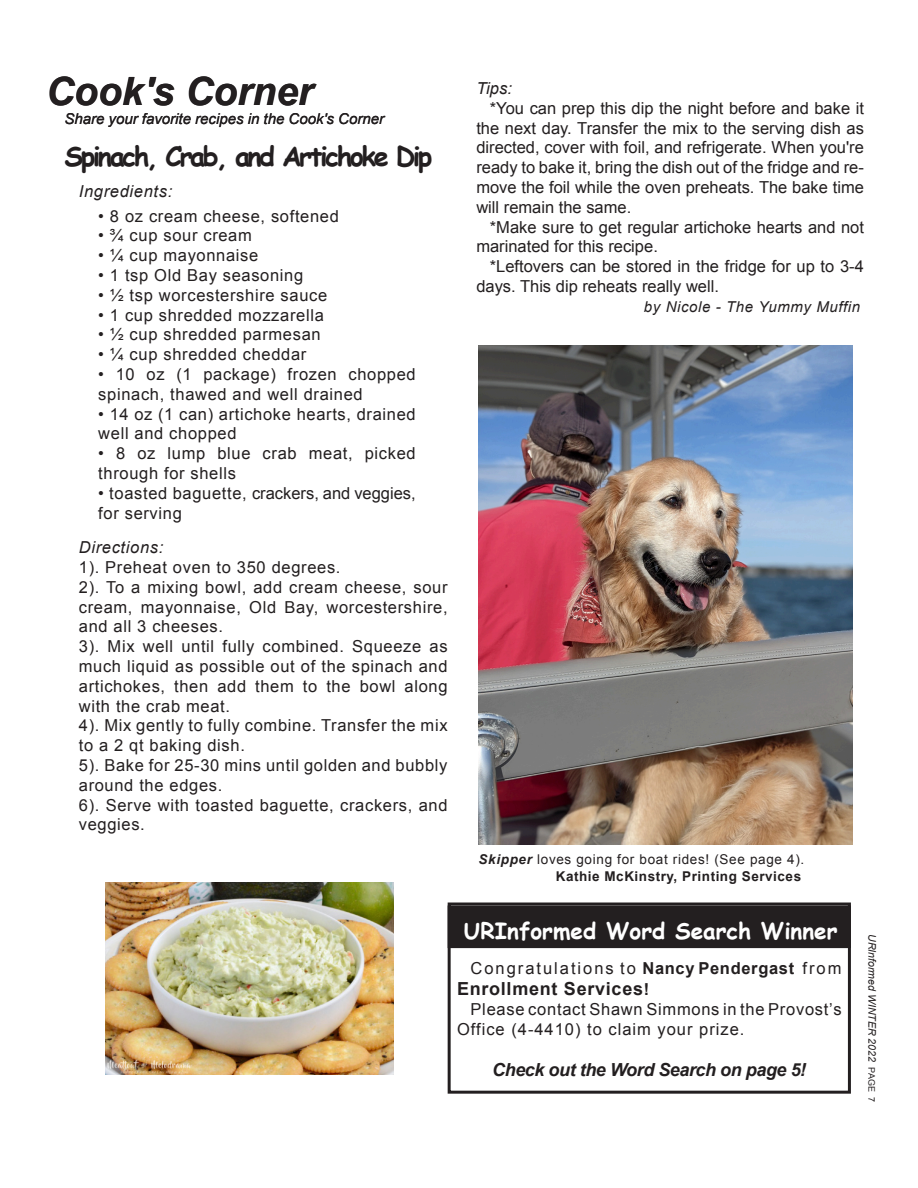
<style>
.page{position:relative;width:918px;height:1188px;background:#fff}
.page>*{position:absolute;margin:0;border:0;box-sizing:border-box;transform-origin:0 0}
.t1{font:italic 700 39px "Arial";color:#231f20}
.t2{font:700 27px "Comic Sans MS";letter-spacing:-.09em;color:#231f20}
.t3{font:700 22.5px "Comic Sans MS";color:#fff}
.t4{font:italic 700 18px "Arial";letter-spacing:-.025em;color:#231f20}
.t5{font:700 18px "Arial";letter-spacing:.04em;color:#231f20}
.t6{font:16.5px/19.8px "Arial";letter-spacing:.04em;color:#231f20}
.t7{font:16.5px/19.8px "Arial";color:#231f20}
.t8{font:16.5px "Arial";letter-spacing:.12em;color:#231f20}
.t9{font:italic 16.5px "Arial";letter-spacing:.04em;color:#231f20}
.t10{font:italic 15px "Arial";color:#231f20}
.t11{font:italic 15px "Arial";letter-spacing:.04em;color:#231f20}
.t12{font:13.5px "Arial";letter-spacing:.05em;color:#231f20}
.t13{font:700 13.5px "Arial";letter-spacing:.04em;color:#231f20}
.t14{font:italic 10.5px "Arial";letter-spacing:-.005em;color:#231f20}
.s1{font-weight:700;font-style:italic}
.s2{font-weight:700}
.s3{font-size:16.5px}
.s4{font-style:normal;font-size:9px}
</style>
<div class="page">
<div style="left:448px;top:906px;width:402px;height:41px;background:#231f20"></div>
<div style="left:448px;top:906px;width:403px;height:42px;border:2px solid #231f20"></div>
<div style="left:448px;top:903px;width:403px;height:191px;border:3px solid #231f20"></div>
<img style="left:478px;top:346px;width:375px;height:499px">
<img style="left:105px;top:882px;width:289px;height:192px">
<p class="t1" style="left:46px;top:66px;width:269px">Cook's Corner</p>
<p class="t10" style="left:64px;top:109px;width:321px">Share your favorite recipes in the Cook's Corner</p>
<p class="t2" style="left:65px;top:137px;width:369px">Spinach, Crab, and Artichoke Dip</p>
<p class="t9" style="left:79px;top:180px;width:95px">Ingredients:</p>
<p class="t6" style="left:98px;top:206px;width:242px">• 8 oz cream cheese, softened</p>
<p class="t6" style="left:98px;top:226px;width:155px">• ¾ cup sour cream</p>
<p class="t6" style="left:98px;top:246px;width:162px">• ¼ cup mayonnaise</p>
<p class="t6" style="left:98px;top:266px;width:207px">• 1 tsp Old Bay seasoning</p>
<p class="t6" style="left:98px;top:285px;width:231px">• ½ tsp worcestershire sauce</p>
<p class="t6" style="left:98px;top:305px;width:227px">• 1 cup shredded mozzarella</p>
<p class="t6" style="left:98px;top:325px;width:224px">• ½ cup shredded parmesan</p>
<p class="t6" style="left:98px;top:345px;width:210px">• ¼ cup shredded cheddar</p>
<p class="t6" style="left:98px;top:365px;width:319px">• 10 oz (1 package) frozen chopped spinach, thawed and well drained</p>
<p class="t6" style="left:98px;top:404px;width:319px">• 14 oz (1 can) artichoke hearts, drained well and chopped</p>
<p class="t6" style="left:98px;top:444px;width:319px">• 8 oz lump blue crab meat, picked through for shells</p>
<p class="t6" style="left:98px;top:483px;width:319px">• toasted baguette, crackers, and veggies, for serving</p>
<p class="t9" style="left:79px;top:537px;width:86px">Directions:</p>
<p class="t6" style="left:79px;top:557px;width:263px">1). Preheat oven to 350 degrees.</p>
<p class="t6" style="left:79px;top:577px;width:370px;text-align:justify">2). To a mixing bowl, add cream cheese, sour cream, mayonnaise, Old Bay, worcestershire, and all 3 cheeses.</p>
<p class="t6" style="left:79px;top:637px;width:370px;text-align:justify">3). Mix well until fully combined. Squeeze as much liquid as possible out of the spinach and artichokes, then add them to the bowl along with the crab meat.</p>
<p class="t6" style="left:79px;top:716px;width:370px">4). Mix gently to fully combine. Transfer the mix to a 2 qt baking dish.</p>
<p class="t6" style="left:79px;top:755px;width:370px">5). Bake for 25-30 mins until golden and bubbly around the edges.</p>
<p class="t6" style="left:79px;top:795px;width:370px">6). Serve with toasted baguette, crackers, and veggies.</p>
<p class="t9" style="left:476px;top:77px;width:37px">Tips:</p>
<p class="t6" style="left:476px;top:98px;width:389px;text-align:justify;text-indent:13px">*You can prep this dip the night before and bake it the next day. Transfer the mix to the serving dish as directed, cover with foil, and refrigerate. When you're ready to bake it, bring the dish out of the fridge and re&shy;move the foil while the oven preheats. The bake time will remain the same.</p>
<p class="t7" style="left:476px;top:217px;width:389px;text-indent:13px">*Make sure to get regular artichoke hearts and not marinated for this recipe.</p>
<p class="t7" style="left:476px;top:257px;width:389px;text-indent:13px">*Leftovers can be stored in the fridge for up to 3-4 days. This dip reheats really well.</p>
<p class="t11" style="left:644px;top:297px;width:218px">by Nicole - The Yummy Muffin</p>
<p class="t12" style="left:478px;top:851px;width:327px"><span class="s1">Skipper</span> loves going for boat rides! (See page 4).</p>
<p class="t13" style="left:556px;top:867px;width:247px">Kathie McKinstry, Printing Services</p>
<p class="t3" style="left:464px;top:914px;width:375px">URInformed Word Search Winner</p>
<p class="t8" style="left:471px;top:957px;width:372px">Congratulations to <span class="s2">Nancy Pendergast</span> from</p>
<p class="t5" style="left:457px;top:977px;width:194px">Enrollment Services<span class="s3">!</span></p>
<p class="t6" style="left:457px;top:1000px;width:386px;text-indent:14px">Please contact Shawn Simmons in the Provost’s<br>Office (4-4410) to claim your prize.</p>
<p class="t4" style="left:492px;top:1058px;width:315px">Check out the Word Search on page 5!</p>
<p class="t14" style="left:879px;top:934px;width:169px;rotate:90deg">URInformed WINTER 2022 <span class="s4">PAGE 7</span></p>
</div>
